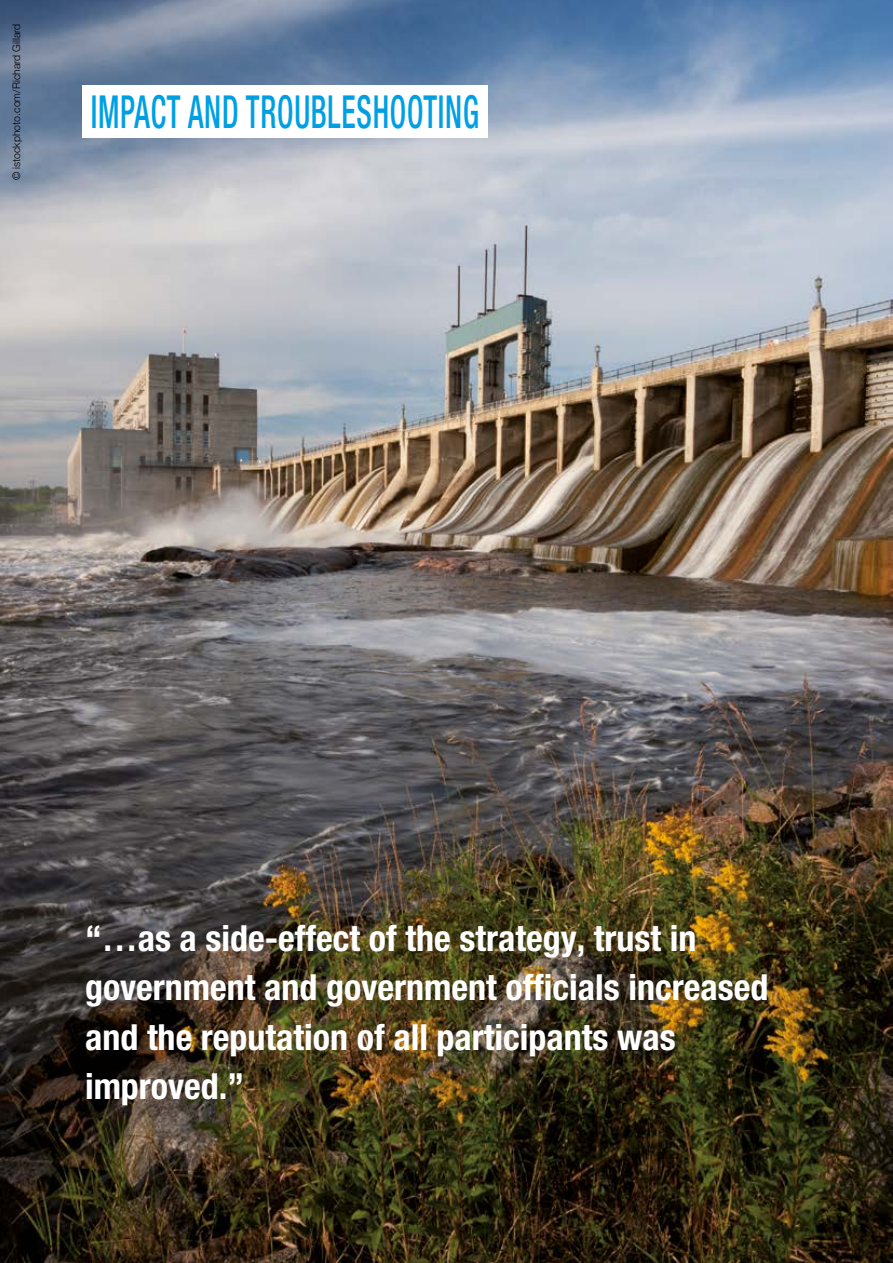
<style>
.page{position:relative;width:893px;height:1263px;background:#fff}
.page>*{position:absolute;margin:0;border:0;box-sizing:border-box;transform-origin:0 0}
.t1{font:500 condensed 45.6px "Helvetica Neue";letter-spacing:.025em;color:#009fe3;scale:.65 1}
.t2{font:700 condensed 36px/49.5px "Helvetica Neue";color:#fff}
.t3{font:300 10.5px "Helvetica Neue";color:#000}
</style>
<div class="page">
<img style="left:0;top:0;width:893px;height:1263px">
<div style="left:82px;top:85px;width:406px;height:53px;background:#fff"></div>
<p class="t3" style="left:10px;top:180px;width:158px;rotate:-90deg">© istockphoto.com/Richard Gillard</p>
<p class="t1" style="left:91px;top:85px;width:390px">IMPACT AND TROU BLESHOO</p>
<p class="t1" style="left:423px;top:85px;width:59px">TING</p>
<p class="t2" style="left:85px;top:913px;width:685px">“…as a side-effect of the strategy, trust in government and government officials increased and the reputation of all participants was improved.”</p>
</div>
